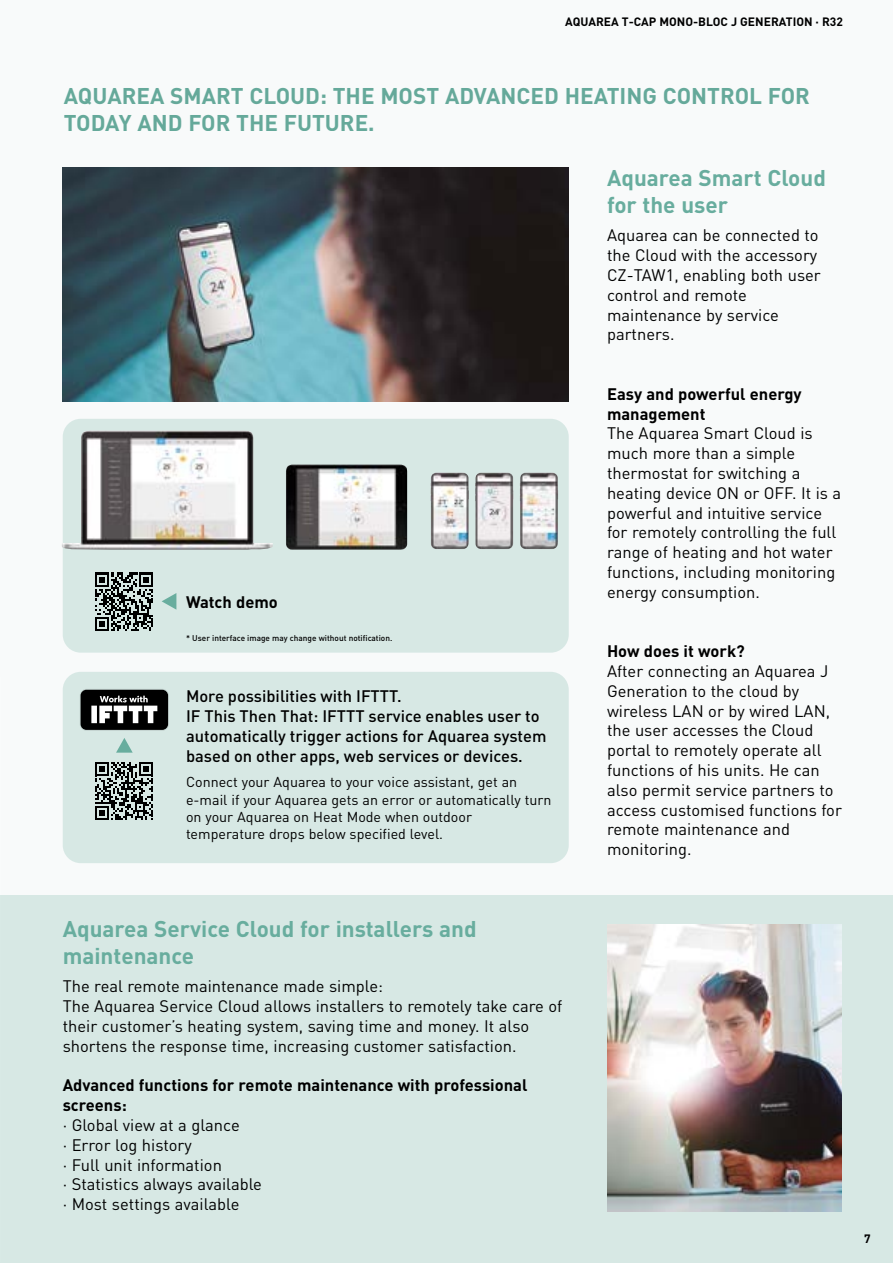
<style>
.page{position:relative;width:893px;height:1263px;background:#f8fafa}
.page>*{position:absolute;margin:0;border:0;box-sizing:border-box;transform-origin:0 0}
._00_INTRO_TEXT_11R{font:700 22.5px/27px "DIN";color:#68ad9e}
._01_20_TEXT_9_5R{font:16.5px/19.8px "DIN";color:#000}
._01_18_TEXT_11R{font:16.5px/19.8px "DIN";color:#000}
._00_20_TEXT_11M_AQU{font:500 16.5px/19.8px "DIN";color:#000}
._01_18_TEXT_11R-2{font:700 16.5px/19.8px "DIN";color:#000}
._01_20_TEXT_9_5R-2{font:14.25px/17.1px "DIN";color:#000}
.t1{font:700 12px "DIN";color:#000}
._01_20_TEXT_5_5M{font:500 8.25px "DIN";color:#000}
</style>
<div class="page">
<div style="left:63px;top:419px;width:506px;height:234px;background:#d7e8e4;border-radius:18px"></div>
<img style="left:63px;top:167px;width:506px;height:234px">
<img style="left:62px;top:430px;width:211px;height:120px">
<img style="left:431px;top:473px;width:38px;height:76px">
<img style="left:475px;top:473px;width:38px;height:76px">
<img style="left:520px;top:473px;width:38px;height:76px">
<img style="left:286px;top:465px;width:121px;height:85px">
<div style="left:63px;top:672px;width:506px;height:191px;background:#d7e8e4;border-radius:18px"></div>
<svg style="left:80px;top:689px;width:89px;height:42px;background:#464747"></svg>
<svg style="left:95px;top:573px;width:58px;height:58px"></svg>
<svg style="left:95px;top:762px;width:58px;height:58px"></svg>
<div style="left:0;top:895px;width:893px;height:368px;background:#d7e8e4"></div>
<svg style="left:162px;top:593px;width:14px;height:17px"></svg>
<img style="left:607px;top:925px;width:235px;height:287px">
<svg style="left:116px;top:738px;width:17px;height:15px"></svg>
<p class="t1" style="left:565px;top:13px;width:279px">AQUAREA T-CAP MONO-BLOC J GENERATION · R32</p>
<h1 class="_00_INTRO_TEXT_11R" style="left:64px;top:81px;width:748px">AQUAREA SMART CLOUD: THE MOST ADVANCED HEATING CONTROL FOR<br>TODAY AND FOR THE FUTURE.</h1>
<p class="_01_18_TEXT_11R-2" style="left:186px;top:591px;width:93px">Watch demo</p>
<p class="_01_20_TEXT_5_5M" style="left:186px;top:633px;width:208px">* User interface image may change without notification.</p>
<p class="_00_20_TEXT_11M_AQU" style="left:186px;top:686px;width:362px">More possibilities with IFTTT.<br>IF This Then That: IFTTT service enables user to automatically trigger actions for Aquarea system based on other apps, web services or devices.</p>
<p class="_01_20_TEXT_9_5R-2" style="left:186px;top:773px;width:367px">Connect your Aquarea to your voice assistant, get an e-mail if your Aquarea gets an error or automatically turn on your Aquarea on Heat Mode when outdoor temperature drops below specified level.</p>
<p class="_00_INTRO_TEXT_11R" style="left:607px;top:163px;width:220px">Aquarea Smart Cloud for the user</p>
<p class="_01_20_TEXT_9_5R" style="left:607px;top:225px;width:215px">Aquarea can be connected to the Cloud with the accessory<br>CZ-TAW1, enabling both user control and remote maintenance by service partners.</p>
<p class="_01_18_TEXT_11R-2" style="left:607px;top:383px;width:196px">Easy and powerful energy management</p>
<p class="_01_20_TEXT_9_5R" style="left:607px;top:423px;width:236px">The Aquarea Smart Cloud is much more than a simple thermostat for switching a heating device ON or OFF. It is a powerful and intuitive service for remotely controlling the full range of heating and hot water functions, including monitoring energy consumption.</p>
<p class="_01_18_TEXT_11R-2" style="left:607px;top:641px;width:139px">How does it work?</p>
<p class="_01_20_TEXT_9_5R" style="left:607px;top:661px;width:236px">After connecting an Aquarea J<br>Generation to the cloud by wireless LAN or by wired LAN, the user accesses the Cloud portal to remotely operate all functions of his units. He can also permit service partners to access customised functions for remote maintenance and monitoring.</p>
<p class="_00_INTRO_TEXT_11R" style="left:63px;top:914px;width:415px">Aquarea Service Cloud for installers and maintenance</p>
<p class="_01_18_TEXT_11R" style="left:63px;top:976px;width:322px">The real remote maintenance made simple:</p>
<p class="_01_18_TEXT_11R" style="left:63px;top:996px;width:501px">The Aquarea Service Cloud allows installers to remotely take care of their customer’s heating system, saving time and money. It also shortens the response time, increasing customer satisfaction.</p>
<p class="_01_18_TEXT_11R-2" style="left:63px;top:1075px;width:466px">Advanced functions for remote maintenance with professional screens:</p>
<p class="_01_18_TEXT_11R" style="left:63px;top:1115px;width:179px">· Global view at a glance</p>
<p class="_01_18_TEXT_11R" style="left:63px;top:1135px;width:131px">· Error log history</p>
<p class="_01_18_TEXT_11R" style="left:63px;top:1154px;width:161px">· Full unit information</p>
<p class="_01_18_TEXT_11R" style="left:63px;top:1174px;width:201px">· Statistics always available</p>
<p class="_01_18_TEXT_11R" style="left:63px;top:1194px;width:178px">· Most settings available</p>
<p class="t1" style="left:864px;top:1231px;width:8px">7</p>
</div>
